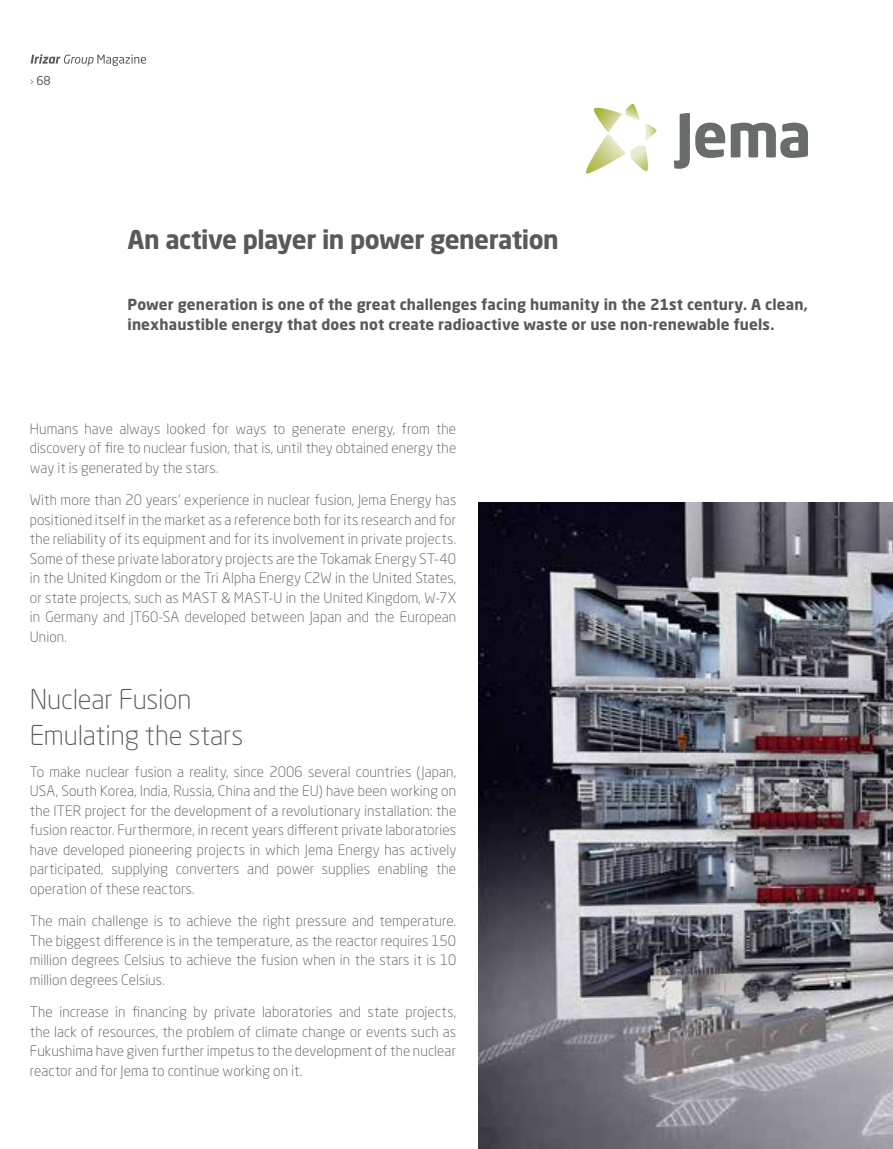
<style>
.page{position:relative;width:893px;height:1149px;background:#fff}
.page>*{position:absolute;margin:0;border:0;box-sizing:border-box;transform-origin:0 0}
.t1{font:300 27px/35.2px "Neo Sans Std";letter-spacing:-.01em;color:#58595b}
.t2{font:700 25.5px "Neo Sans Std";letter-spacing:-.02em;color:#58595b}
.t3{font:700 15px/19.5px "Neo Sans Std";letter-spacing:.005em;color:#58595b}
.t4{font:300 14.25px/19.5px "Neo Sans Std";letter-spacing:.005em;color:#58595b;text-align:justify}
.t5{font:12px "Neo Sans Std";color:#58595b}
.s1{font-weight:300}
</style>
<div class="page">
<svg style="left:31px;top:54px;width:115px;height:12px"></svg>
<img style="left:478px;top:502px;width:415px;height:646px">
<svg style="left:674px;top:113px;width:134px;height:56px"></svg>
<svg style="left:585px;top:104px;width:72px;height:70px"></svg>
<p class="t5" style="left:30px;top:73px;width:23px"><span class="s1">›</span> 68</p>
<h2 class="t2" style="left:128px;top:223px;width:433px">An active player in power generation</h2>
<p class="t3" style="left:128px;top:294px;width:682px">Power generation is one of the great challenges facing humanity in the 21st century. A clean, inexhaustible energy that does not create radioactive waste or use non-renewable fuels.</p>
<p class="t4" style="left:30px;top:418px;width:428px">Humans have always looked for ways to generate energy, from the discovery of fire to nuclear fusion, that is, until they obtained energy the way it is generated by the stars.</p>
<p class="t4" style="left:30px;top:490px;width:428px">With more than 20 years’ experience in nuclear fusion, Jema Energy has positioned itself in the market as a reference both for its research and for the reliability of its equipment and for its involvement in private projects.<br>Some of these private laboratory projects are the Tokamak Energy ST-40 in the United Kingdom or the Tri Alpha Energy C2W in the United States, or state projects, such as MAST &amp; MAST-U in the United Kingdom, W-7X in Germany and JT60-SA developed between Japan and the European Union.</p>
<h1 class="t1" style="left:30px;top:681px;width:215px">Nuclear Fusion<br>Emulating the stars</h1>
<p class="t4" style="left:30px;top:761px;width:428px">To make nuclear fusion a reality, since 2006 several countries (Japan, USA, South Korea, India, Russia, China and the EU) have been working on the ITER project for the development of a revolutionary installation: the fusion reactor. Furthermore, in recent years different private laboratories have developed pioneering projects in which Jema Energy has actively participated, supplying converters and power supplies enabling the operation of these reactors.</p>
<p class="t4" style="left:30px;top:910px;width:428px">The main challenge is to achieve the right pressure and temperature.<br>The biggest difference is in the temperature, as the reactor requires 150 million degrees Celsius to achieve the fusion when in the stars it is 10 million degrees Celsius.</p>
<p class="t4" style="left:30px;top:1001px;width:428px">The increase in financing by private laboratories and state projects, the lack of resources, the problem of climate change or events such as Fukushima have given further impetus to the development of the nuclear reactor and for Jema to continue working on it.</p>
</div>
